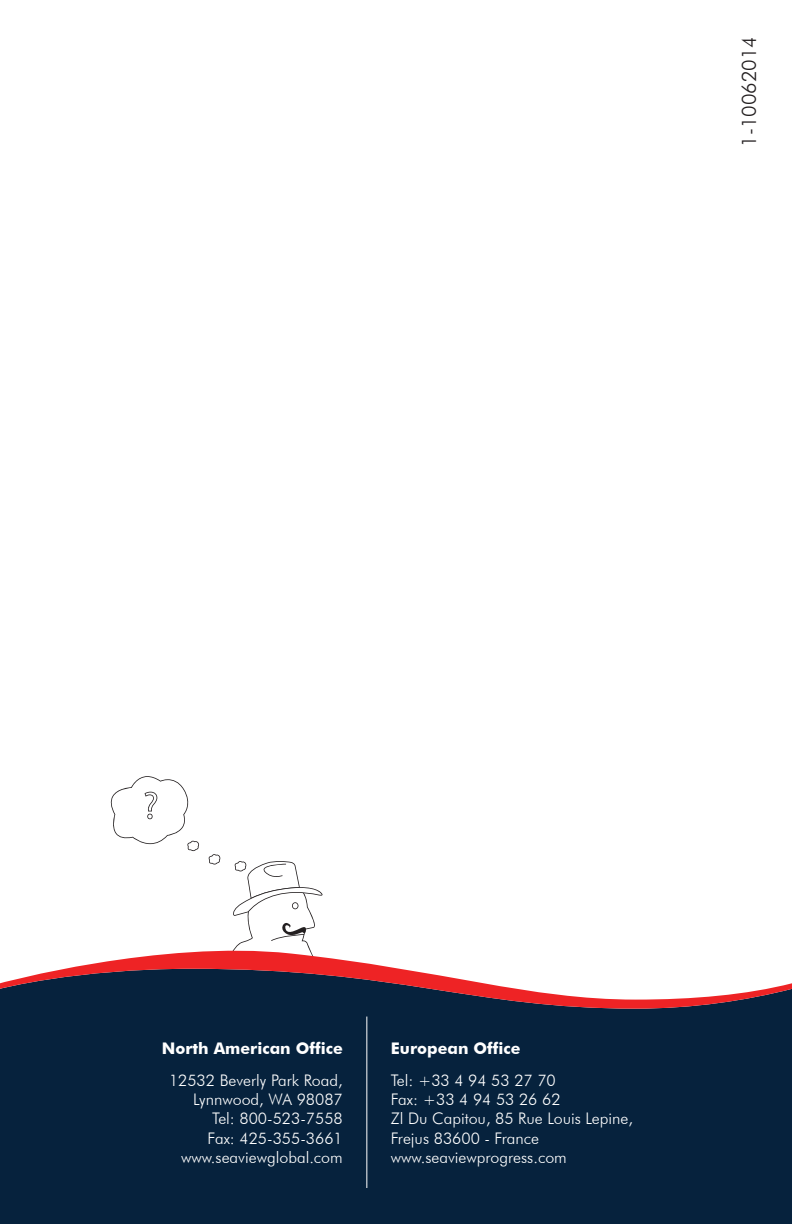
<style>
.page{position:relative;width:792px;height:1224px;background:#fff}
.page>*{position:absolute;margin:0;border:0;box-sizing:border-box;transform-origin:0 0}
.t1{font:300 20px "Futura BT";color:#231f20}
.t2{font:300 16px/19.2px "Futura BT";color:#fff}
.t3{font:700 16px "Futura BT";color:#fff}
</style>
<div class="page">
<svg style="left:110px;top:776px;width:89px;height:75px"></svg>
<svg style="left:209px;top:854px;width:12px;height:11px"></svg>
<svg style="left:233px;top:861px;width:90px;height:78px"></svg>
<div style="left:0;top:1009px;width:792px;height:215px;background:#06223d"></div>
<svg style="left:0;top:939px;width:792px;height:70px"></svg>
<hr style="left:366px;top:1017px;width:1px;height:171px;background:#fff">
<p class="t1" style="left:737px;top:147px;width:112px;rotate:-90deg">1-10062014</p>
<p class="t3" style="left:162px;top:1039px;width:182px">North American Office</p>
<p class="t2" style="left:169px;top:1071px;width:175px">12532 Beverly Park Road,</p>
<p class="t2" style="left:193px;top:1090px;width:151px">Lynnwood, WA 98087</p>
<p class="t2" style="left:212px;top:1109px;width:132px">Tel: 800-523-7558</p>
<p class="t2" style="left:208px;top:1128px;width:137px">Fax: 425-355-3661</p>
<p class="t2" style="left:181px;top:1147px;width:163px">www.seaviewglobal.com</p>
<p class="t3" style="left:391px;top:1039px;width:131px">European Office</p>
<p class="t2" style="left:391px;top:1071px;width:166px">Tel: +33 4 94 53 27 70</p>
<p class="t2" style="left:391px;top:1090px;width:171px">Fax: +33 4 94 53 26 62</p>
<p class="t2" style="left:391px;top:1109px;width:244px">Zl Du Capitou, 85 Rue Louis Lepine,<br>Frejus 83600 - France</p>
<p class="t2" style="left:391px;top:1147px;width:178px">www.seaviewprogress.com</p>
</div>
